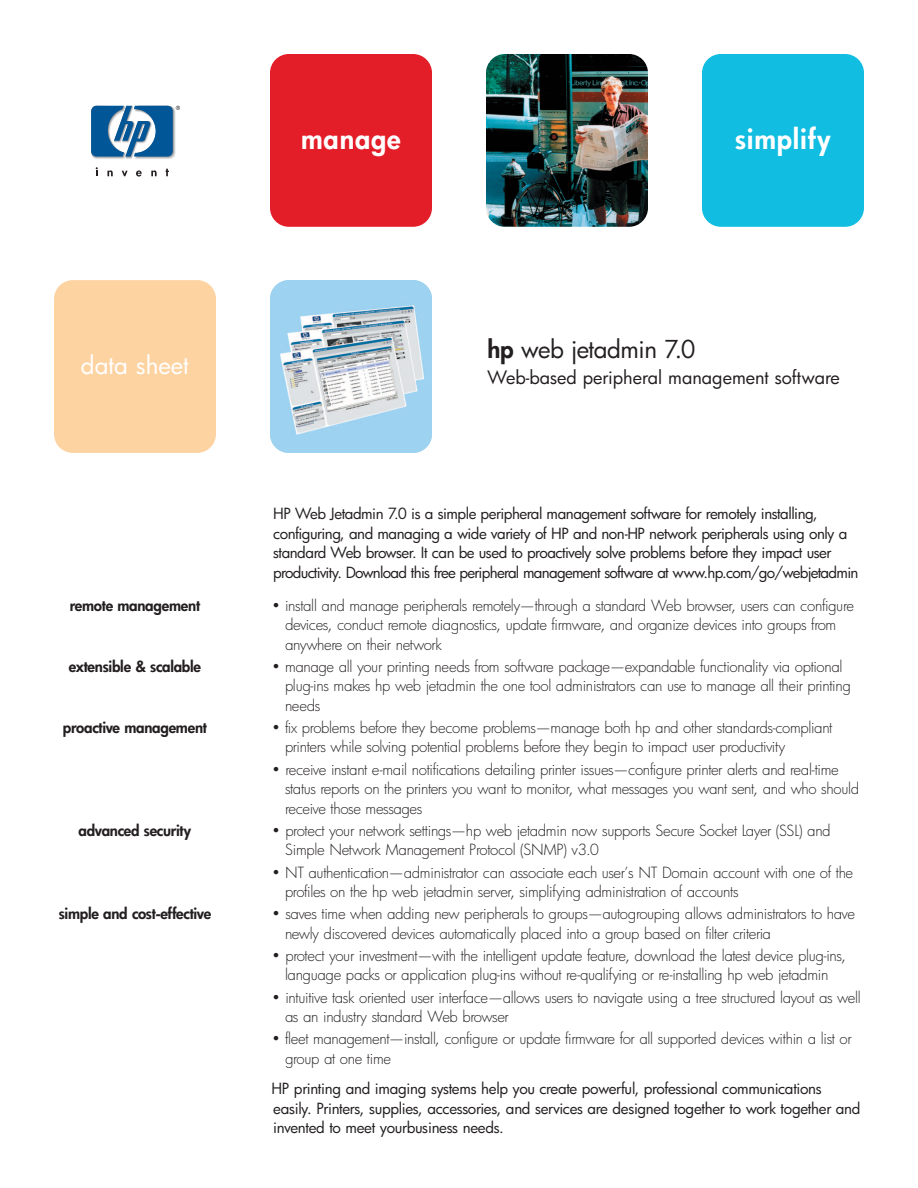
<style>
.page{position:relative;width:918px;height:1188px;background:#fff}
.page>*{position:absolute;margin:0;border:0;box-sizing:border-box;transform-origin:0 0}
.t1{font:800 27px "Futura";letter-spacing:.03em;color:#fff}
.t2{font:24px "Futura";letter-spacing:-.02em;color:#231f20}
.t3{font:24px "Futura";color:#fff}
.t4{font:18px "Futura";color:#231f20}
.t5{font:300 15px/19.5px "Futura";letter-spacing:-.025em;color:#231f20}
.t6{font:15px/19.5px "Futura";letter-spacing:-.03em;color:#231f20}
.t7{font:800 15px "Futura";letter-spacing:-.02em;color:#231f20}
.s1{font-weight:800}
</style>
<div class="page">
<div style="left:702px;top:54px;width:162px;height:173px;background:#11bde1;border-radius:19px"></div>
<div style="left:270px;top:54px;width:162px;height:173px;background:#e41e29;border-radius:19px"></div>
<svg style="left:122px;top:171px;width:6px;height:5px"></svg>
<svg style="left:107px;top:170px;width:6px;height:6px"></svg>
<svg style="left:151px;top:170px;width:6px;height:6px"></svg>
<svg style="left:96px;top:167px;width:2px;height:9px"></svg>
<svg style="left:136px;top:170px;width:6px;height:7px"></svg>
<svg style="left:166px;top:169px;width:3px;height:7px"></svg>
<svg style="left:91px;top:106px;width:89px;height:53px"></svg>
<img style="left:270px;top:280px;width:162px;height:173px;border-radius:19px">
<img style="left:486px;top:54px;width:162px;height:173px;border-radius:19px">
<div style="left:54px;top:280px;width:162px;height:173px;background:#fdd3a2;border-radius:19px"></div>
<h2 class="t3" style="left:81px;top:354px;width:110px">data sheet</h2>
<h1 class="t1" style="left:301px;top:126px;width:101px">manage</h1>
<h1 class="t1" style="left:735px;top:126px;width:97px">simplify</h1>
<h2 class="t2" style="left:488px;top:338px;width:210px"><span class="s1">hp</span> web jetadmin 7.0</h2>
<p class="t4" style="left:488px;top:369px;width:354px">Web-based peripheral management software</p>
<p class="t6" style="left:273px;top:505px;width:587px">HP Web Jetadmin 7.0 is a simple peripheral management software for remotely installing, configuring, and managing a wide variety of HP and non-HP network peripherals using only a standard Web browser. It can be used to proactively solve problems before they impact user productivity. Download this free peripheral management software at www.hp.com/go/webjetadmin</p>
<p class="t7" style="left:70px;top:598px;width:132px">remote management</p>
<p class="t5" style="left:285px;top:597px;width:571px;text-indent:-14px">• install and manage peripherals remotely—through a standard Web browser, users can configure devices, conduct remote diagnostics, update firmware, and organize devices into groups from anywhere on their network</p>
<p class="t7" style="left:69px;top:659px;width:134px">extensible &amp; scalable</p>
<p class="t5" style="left:285px;top:658px;width:567px;text-indent:-14px">• manage all your printing needs from software package—expandable functionality via optional plug-ins makes hp web jetadmin the one tool administrators can use to manage all their printing needs</p>
<p class="t7" style="left:63px;top:720px;width:146px">proactive management</p>
<p class="t5" style="left:285px;top:719px;width:549px;text-indent:-14px">• fix problems before they become problems—manage both hp and other standards-compliant printers while solving potential problems before they begin to impact user productivity</p>
<p class="t5" style="left:285px;top:761px;width:576px;text-indent:-14px">• receive instant e-mail notifications detailing printer issues—configure printer alerts and real-time status reports on the printers you want to monitor, what messages you want sent, and who should receive those messages</p>
<p class="t7" style="left:79px;top:823px;width:114px">advanced security</p>
<p class="t5" style="left:285px;top:822px;width:547px;text-indent:-14px">• protect your network settings—hp web jetadmin now supports Secure Socket Layer (SSL) and<br>Simple Network Management Protocol (SNMP) v3.0</p>
<p class="t5" style="left:285px;top:864px;width:570px;text-indent:-14px">• NT authentication—administrator can associate each user’s NT Domain account with one of the profiles on the hp web jetadmin server, simplifying administration of accounts</p>
<p class="t7" style="left:59px;top:907px;width:154px">simple and cost-effective</p>
<p class="t5" style="left:285px;top:905px;width:572px;text-indent:-14px">• saves time when adding new peripherals to groups—autogrouping allows administrators to have newly discovered devices automatically placed into a group based on filter criteria</p>
<p class="t5" style="left:272px;top:947px;width:576px;text-align:center">• protect your investment—with the intelligent update feature, download the latest device plug-ins, language packs or application plug-ins without re-qualifying or re-installing hp web jetadmin</p>
<p class="t5" style="left:285px;top:989px;width:577px;text-indent:-14px">• intuitive task oriented user interface—allows users to navigate using a tree structured layout as well as an industry standard Web browser</p>
<p class="t5" style="left:285px;top:1030px;width:568px;text-indent:-14px">• fleet management—install, configure or update firmware for all supported devices within a list or group at one time</p>
<p class="t6" style="left:272px;top:1080px;width:591px">HP printing and imaging systems help you create powerful, professional communications easily. Printers, supplies, accessories, and services are designed together to work together and invented to meet yourbusiness needs.</p>
</div>
